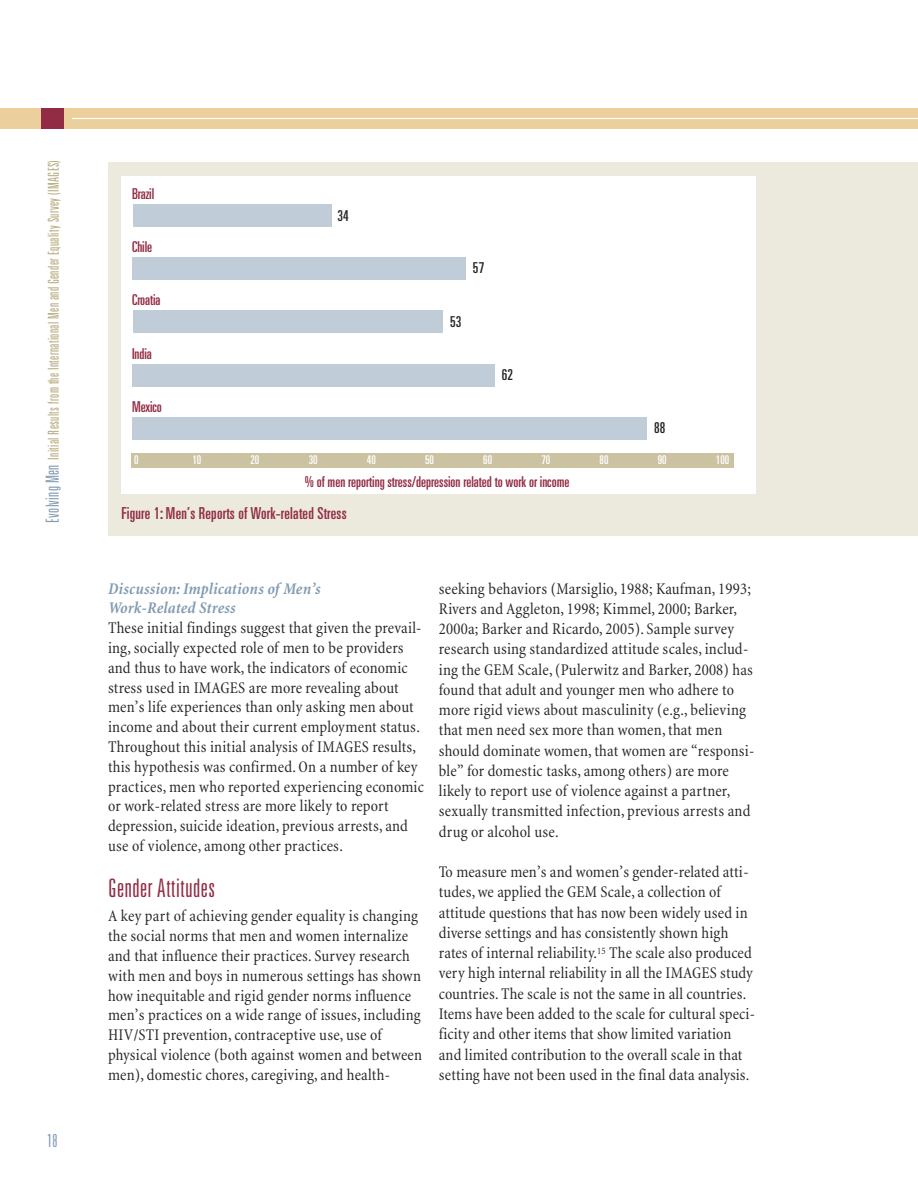
<style>
.page{position:relative;width:918px;height:1188px;background:#fff}
.page>*{position:absolute;margin:0;border:0;box-sizing:border-box;transform-origin:0 0}
.t1{font:300 ultra-condensed 25.5px "Univers";letter-spacing:.025em;color:#922c44}
.t2{font:300 ultra-condensed 18px "Univers";color:#819bb1}
.t3{font:condensed 16.5px/20.2px "Minion";letter-spacing:.01em;color:#272627}
.t4{font:italic 700 condensed 16.5px/19.8px "Minion";letter-spacing:.01em;color:#819bb1}
.t5{font:ultra-condensed 16.5px "Univers";letter-spacing:.015em;color:#922c44}
.t6{font:ultra-condensed 15px "Univers";color:#922c44}
.t7{font:300 ultra-condensed 15px "Univers";letter-spacing:.025em;color:#b3a878}
.t8{font:ultra-condensed 15px "Univers";letter-spacing:.015em;color:#272627}
.t9{font:ultra-condensed 12px "Univers";color:#fff}
.s1{font-size:18px;color:#819bb1}
</style>
<div class="page">
<hr style="left:917px;top:162px;width:1px;height:878px;background:#ece9dd">
<div style="left:0;top:108px;width:918px;height:21px;background:#ebd09e"></div>
<hr style="left:72px;top:118px;width:846px;height:1px;background:#fff">
<div style="left:41px;top:108px;width:23px;height:21px;background:#922c44"></div>
<div style="left:108px;top:162px;width:810px;height:374px;background:#ece9dd"></div>
<div style="left:122px;top:176px;width:634px;height:318px;background:#fff"></div>
<div style="left:131px;top:454px;width:602px;height:14px;background:#cac2a1"></div>
<div style="left:133px;top:204px;width:198px;height:23px;background:#c0cdd8"></div>
<div style="left:133px;top:257px;width:333px;height:23px;background:#c0cdd8"></div>
<div style="left:133px;top:311px;width:309px;height:22px;background:#c0cdd8"></div>
<div style="left:133px;top:364px;width:362px;height:22px;background:#c0cdd8"></div>
<div style="left:133px;top:417px;width:514px;height:23px;background:#c0cdd8"></div>
<p class="t7" style="left:48px;top:523px;width:364px;rotate:-90deg"><span class="s1">Evolving Men</span> Initial Results from the International Men and Gender Equality Survey (IMAGES)</p>
<p class="t2" style="left:47px;top:1134px;width:12px">18</p>
<p class="t6" style="left:132px;top:188px;width:24px">Brazil</p>
<p class="t6" style="left:132px;top:241px;width:21px">Chile</p>
<p class="t6" style="left:132px;top:295px;width:30px">Croatia</p>
<p class="t6" style="left:132px;top:348px;width:21px">India</p>
<p class="t6" style="left:132px;top:401px;width:31px">Mexico</p>
<p class="t8" style="left:337px;top:210px;width:13px">34</p>
<p class="t8" style="left:473px;top:262px;width:13px">57</p>
<p class="t8" style="left:450px;top:316px;width:13px">53</p>
<p class="t8" style="left:502px;top:370px;width:13px">62</p>
<p class="t8" style="left:654px;top:422px;width:13px">88</p>
<p class="t9" style="left:134px;top:456px;width:6px">0</p>
<p class="t9" style="left:192px;top:456px;width:10px">10</p>
<p class="t9" style="left:251px;top:456px;width:10px">20</p>
<p class="t9" style="left:309px;top:456px;width:10px">30</p>
<p class="t9" style="left:367px;top:456px;width:10px">40</p>
<p class="t9" style="left:425px;top:456px;width:10px">50</p>
<p class="t9" style="left:483px;top:456px;width:10px">60</p>
<p class="t9" style="left:541px;top:456px;width:10px">70</p>
<p class="t9" style="left:600px;top:456px;width:10px">80</p>
<p class="t9" style="left:658px;top:456px;width:10px">90</p>
<p class="t9" style="left:716px;top:456px;width:15px">100</p>
<p class="t6" style="left:305px;top:476px;width:266px">% of men reporting stress/depression related to work or income</p>
<p class="t5" style="left:122px;top:508px;width:227px">Figure 1: Men’s Reports of Work-related Stress</p>
<p class="t4" style="left:108px;top:580px;width:214px">Discussion: Implications of Men’s<br>Work-Related Stress</p>
<p class="t3" style="left:108px;top:620px;width:317px;line-height:19.8px">These initial findings suggest that given the prevail&shy;ing,socially expected role of men to be providers and thus to have work, the indicators of economic stress used in IMAGES are more revealing about men’s life experiences than only asking men about income and about their current employment status.<br>Throughout this initial analysis of IMAGES results, this hypothesis was confirmed. On a number of key practices, men who reported experiencing economic or work-related stress are more likely to report depression,suicide ideation, previous arrests, and use of violence, among other practices.</p>
<h1 class="t1" style="left:108px;top:879px;width:109px">GenderAttitudes</h1>
<p class="t3" style="left:108px;top:908px;width:316px;line-height:19.8px">A key part of achieving gender equality is changing the social norms that men and women internalize and that influence their practices. Survey research with men and boys in numerous settings has shown how inequitable and rigid gender norms influence men’s practices on a wide range of issues, including HIV/STI prevention,contraceptive use, use of physical violence (both against women and between men), domestic chores,caregiving, and health-</p>
<p class="t3" style="left:439px;top:580px;width:317px">seeking behaviors (Marsiglio, 1988; Kaufman, 1993; Rivers and Aggleton, 1998; Kimmel, 2000; Barker, 2000a; Barker and Ricardo, 2005). Sample survey research using standardized attitude scales, includ&shy;ing the GEM Scale,(Pulerwitz and Barker, 2008) has found that adult and younger men who adhere to more rigid views about masculinity (e.g., believing that men need sex more than women, that men should dominate women, that women are “responsi&shy;ble” for domestic tasks, among others) are more likely to report use of violence against a partner, sexually transmitted infection, previous arrests and drug or alcohol use.</p>
<p class="t3" style="left:439px;top:863px;width:318px">To measure men’s and women’s gender-related atti&shy;tudes,we applied the GEM Scale, a collection of attitude questions that has now been widely used in diverse settings and has consistently shown high rates of internal reliability.<sup>15</sup> The scale also produced very high internal reliability in all the IMAGES study countries. The scale is not the same in all countries.<br>Items have been added to the scale for cultural speci&shy;ficity and other items that show limited variation and limited contribution to the overall scale in that setting have not been used in the final data analysis.</p>
</div>
